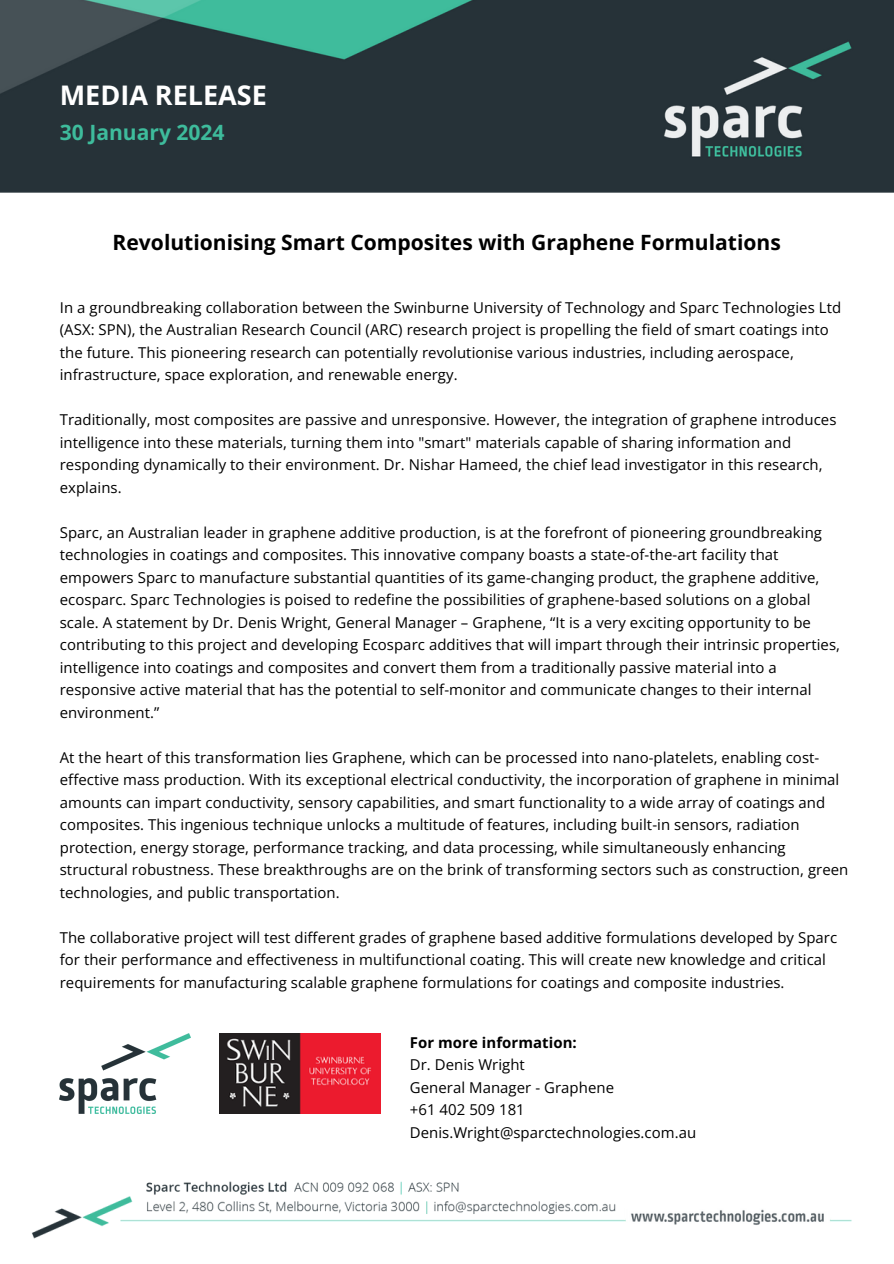
<style>
.page{position:relative;width:894px;height:1264px;background:#fff}
.page>*{position:absolute;margin:0;border:0;box-sizing:border-box;transform-origin:0 0}
.t1{font:700 27px "Open Sans";color:#fff}
.t2{font:700 21px "Open Sans";color:#000}
.t3{font:700 21px "Open Sans";color:#3ebc9c}
.t4{font:15px/22.5px "Open Sans";letter-spacing:.005em;color:#000}
.t5{font:700 15px "Open Sans";letter-spacing:.005em;color:#000}
</style>
<div class="page">
<img style="left:0;top:0;width:893px;height:1239px">
<img style="left:219px;top:1033px;width:161px;height:80px">
<img style="left:60px;top:1033px;width:130px;height:80px">
<p class="t1" style="left:60px;top:76px;width:208px">MEDIA RELEASE</p>
<p class="t3" style="left:60px;top:118px;width:166px">30 January 2024</p>
<p class="t2" style="left:113px;top:227px;width:669px">Revolutionising Smart Composites with Graphene Formulations</p>
<h1 class="t4" style="left:60px;top:295px;width:782px">In a groundbreaking collaboration between the Swinburne University of Technology and Sparc Technologies Ltd (ASX: SPN), the Australian Research Council (ARC) research project is propelling the field of smart coatings into the future. This pioneering research can potentially revolutionise various industries, including aerospace, infrastructure, space exploration, and renewable energy.</h1>
<h2 class="t4" style="left:60px;top:408px;width:777px">Traditionally, most composites are passive and unresponsive. However, the integration of graphene introduces intelligence into these materials, turning them into "smart" materials capable of sharing information and responding dynamically to their environment. Dr. Nishar Hameed, the chief lead investigator in this research, explains.</h2>
<p class="t4" style="left:60px;top:520px;width:781px">Sparc, an Australian leader in graphene additive production, is at the forefront of pioneering groundbreaking technologies in coatings and composites. This innovative company boasts a state-of-the-art facility that empowers Sparc to manufacture substantial quantities of its game-changing product, the graphene additive, ecosparc. Sparc Technologies is poised to redefine the possibilities of graphene-based solutions on a global scale. A statement by Dr. Denis Wright, General Manager – Graphene, “It is a very exciting opportunity to be contributing to this project and developing Ecosparc additives that will impart through their intrinsic properties, intelligence into coatings and composites and convert them from a traditionally passive material into a responsive active material that has the potential to self-monitor and communicate changes to their internal environment.”</p>
<p class="t4" style="left:60px;top:745px;width:789px">At the heart of this transformation lies Graphene, which can be processed into nano-platelets, enabling cost&shy;effective mass production. With its exceptional electrical conductivity, the incorporation of graphene in minimal amounts can impart conductivity, sensory capabilities, and smart functionality to a wide array of coatings and composites. This ingenious technique unlocks a multitude of features, including built-in sensors, radiation protection, energy storage, performance tracking, and data processing, while simultaneously enhancing structural robustness. These breakthroughs are on the brink of transforming sectors such as construction, green technologies, and public transportation.</p>
<p class="t4" style="left:60px;top:925px;width:778px">The collaborative project will test different grades of graphene based additive formulations developed by Sparc for their performance and effectiveness in multifunctional coating. This will create new knowledge and critical requirements for manufacturing scalable graphene formulations for coatings and composite industries.</p>
<p class="t5" style="left:410px;top:1031px;width:168px">For more information:</p>
<p class="t4" style="left:410px;top:1053px;width:116px">Dr. Denis Wright</p>
<p class="t4" style="left:410px;top:1075px;width:206px">General Manager - Graphene</p>
<p class="t4" style="left:410px;top:1098px;width:116px">+61 402 509 181</p>
<p class="t4" style="left:410px;top:1120px;width:288px">Denis.Wright@sparctechnologies.com.au</p>
</div>
